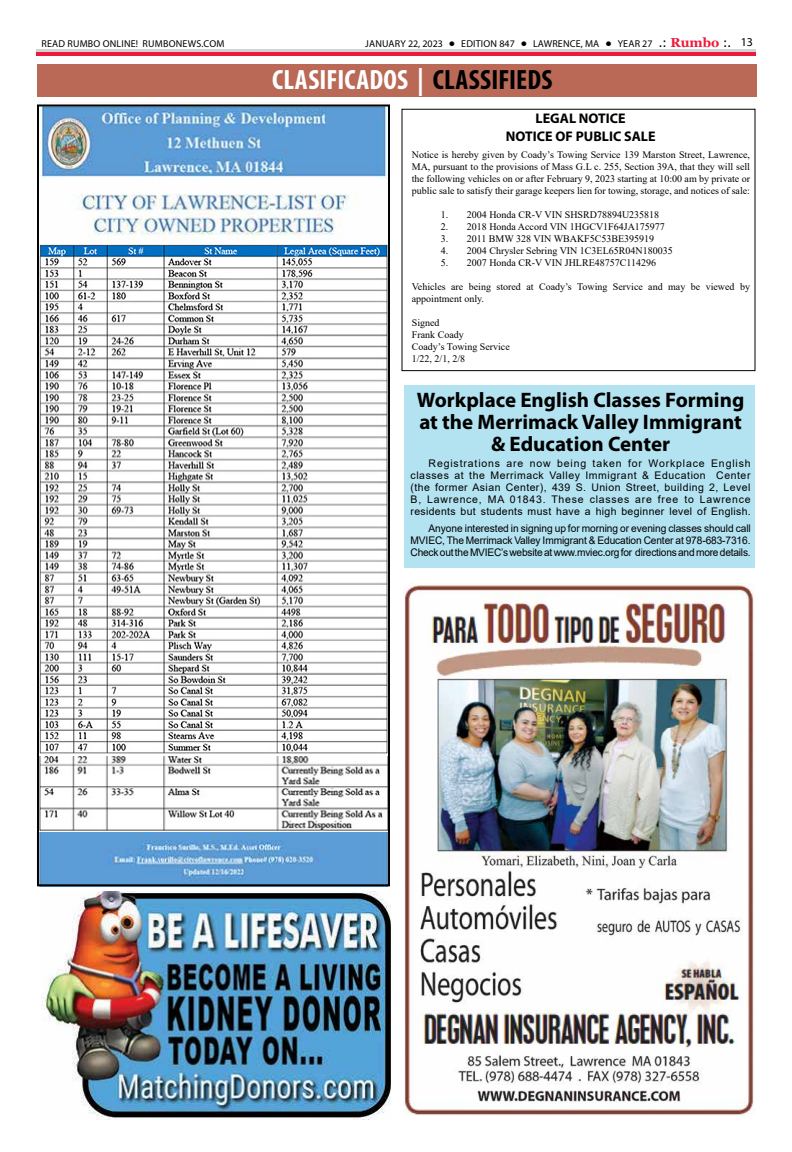
<style>
.page{position:relative;width:792px;height:1152px;background:#fff}
.page>*{position:absolute;margin:0;border:0;box-sizing:border-box;transform-origin:0 0}
.t1{font:700 condensed 28px "Myriad Pro";letter-spacing:.01em;color:#fff}
.t2{font:700 21px/22px "Myriad Pro";color:#000;text-align:center}
.t3{font:700 14px/18px "Myriad Pro";color:#000;text-align:center}
.t4{font:10.5px/12px "Arial";letter-spacing:.005em;color:#000;text-align:justify}
.t5{font:10px/12px "Times New Roman";color:#000}
.t6{font:10px "Myriad Pro";letter-spacing:.02em;color:#000}
.s1{font-family:"Tahoma";font-weight:700;color:#fff}
.s2{font-family:"Tahoma";font-size:12px}
.s3{font-family:"Georgia";font-weight:700;font-size:13px;color:#ed1a3b}
.s4{font-size:12px}
.s5{color:#000}
</style>
<div class="page">
<hr style="left:36px;top:52px;width:720px;height:4px;background:#ed1a3b">
<hr style="left:36px;top:49px;width:720px;height:3px;background:#d1d3d4">
<img style="left:403px;top:584px;width:351px;height:531px">
<img style="left:42px;top:892px;width:348px;height:227px">
<div style="left:404px;top:385px;width:351px;height:183px;background:#b3e2f0"></div>
<div style="left:37px;top:64px;width:719px;height:32px;background:#b96956"></div>
<img style="left:40px;top:756px;width:347px;height:75px">
<img style="left:38px;top:101px;width:351px;height:653px">
<img style="left:40px;top:832px;width:347px;height:51px">
<div style="left:37px;top:104px;width:353px;height:782px;border:2px solid #030303"></div>
<p class="t6" style="left:41px;top:37px;width:185px">READ RUMBO ONLINE! RUMBONEWS.COM</p>
<p class="t6" style="left:365px;top:37px;width:389px">JANUARY 22, 2023 <span class="s1">•</span> EDITION 847 <span class="s1">•</span> LAWRENCE, MA <span class="s1">•</span> YEAR 27 <span class="s2">.:</span> <span class="s3">Rumbo</span> <span class="s2">:.</span> <span class="s4">13</span></p>
<h1 class="t1" style="left:272px;top:62px;width:282px">CLASIFICADOS | <span class="s5">CLASSIFIEDS</span></h1>
<h3 class="t3" style="left:506px;top:109px;width:151px">LEGAL NOTICE<br>NOTICE OF PUBLIC SALE</h3>
<p class="t5" style="left:412px;top:149px;width:340px;text-align:justify">Notice is hereby given by Coady’s Towing Service 139 Marston Street, Lawrence, MA, pursuant to the provisions of Mass G.L c. 255, Section 39A, that they will sell the following vehicles on or after February 9, 2023 starting at 10:00 am by private or public sale to satisfy their garage keepers lien for towing, storage, and notices of sale:</p>
<p class="t5" style="left:441px;top:209px;width:220px">1. 2004 Honda CR-V VIN SHSRD78894U235818</p>
<p class="t5" style="left:441px;top:221px;width:226px">2. 2018 Honda Accord VIN 1HGCV1F64JA175977</p>
<p class="t5" style="left:441px;top:233px;width:215px">3. 2011 BMW 328 VIN WBAKF5C53BE395919</p>
<p class="t5" style="left:441px;top:245px;width:233px">4. 2004 Chrysler Sebring VIN 1C3EL65R04N180035</p>
<p class="t5" style="left:441px;top:257px;width:217px">5. 2007 Honda CR-V VIN JHLRE48757C114296</p>
<p class="t5" style="left:412px;top:281px;width:340px">Vehicles are being stored at Coady’s Towing Service and may be viewed by appointment only.</p>
<p class="t5" style="left:412px;top:317px;width:99px">Signed<br>Frank Coady<br>Coady’s Towing Service<br>1/22, 2/1, 2/8</p>
<h2 class="t2" style="left:417px;top:388px;width:329px">Workplace English Classes Forming at the Merrimack Valley Immigrant &amp; Education Center</h2>
<p class="t4" style="left:411px;top:457px;width:342px;text-indent:18px">Registrations are now being taken for Workplace English classes at the Merrimack Valley Immigrant &amp; Education Center (the former Asian Center), 439 S. Union Street, building 2, Level B, Lawrence, MA 01843. These classes are free to Lawrence residents but students must have a high beginner level of English.</p>
<p class="t4" style="left:411px;top:522px;width:342px;text-indent:18px">Anyone interested in signing up for morning or evening classes should call MVIEC, The Merrimack Valley Immigrant &amp; Education Center at 978-683-7316.<br>Check out the MVIEC’s website at www.mviec.org for directions and more details.</p>
</div>
